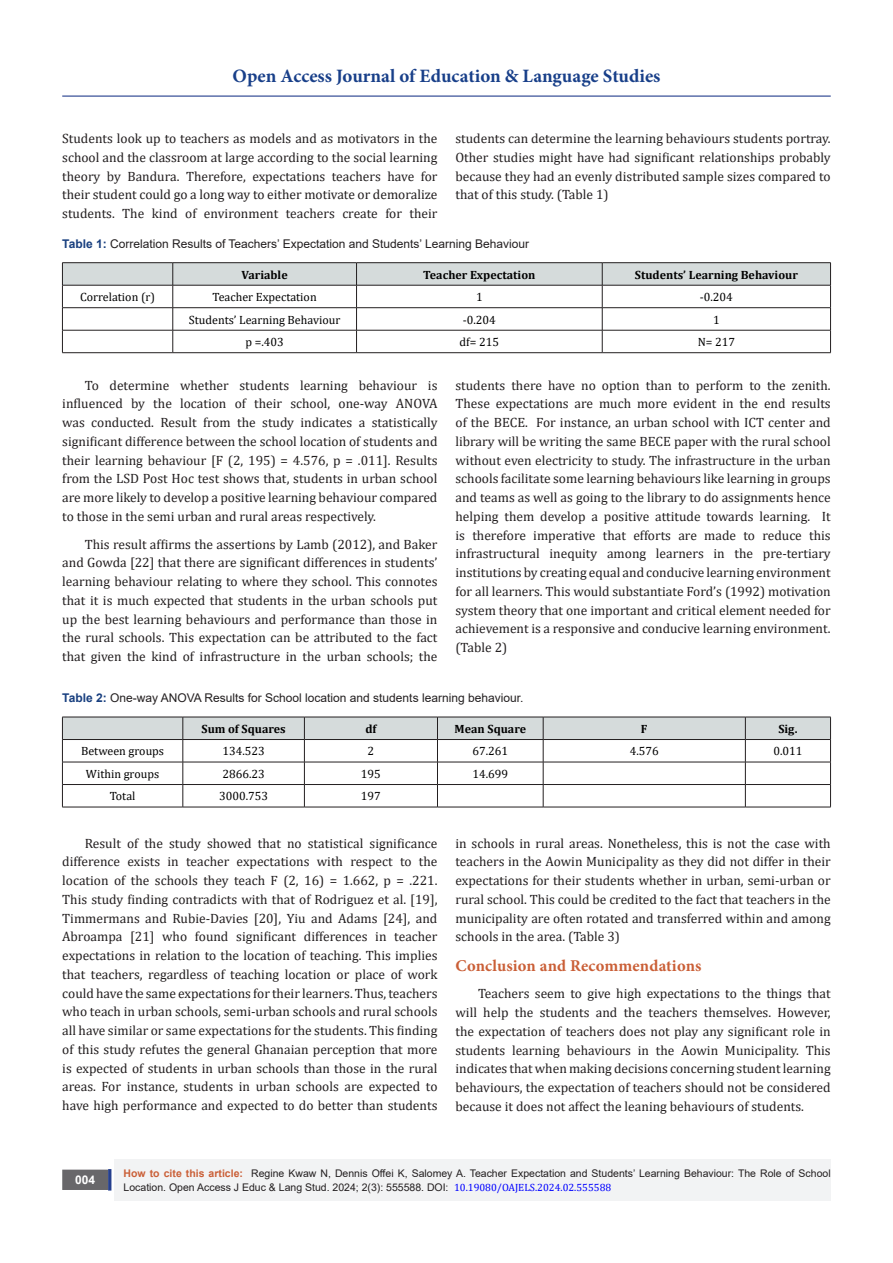
<style>
.page{position:relative;width:893px;height:1263px;background:#fff}
.page>*{position:absolute;margin:0;border:0;box-sizing:border-box;transform-origin:0 0}
.t1{font:700 18.9px "Minion Pro";color:#183f89}
.t2{font:700 16.5px "Minion Pro";letter-spacing:.01em;color:#ca5f37}
.t3{font:13.5px/18.8px "Cambria";color:#231f20;text-align:justify}
.t4{font:12px "Cambria";color:#000}
.t5{font:12px "Arial";color:#231f20}
.t6{font:700 12px "Cambria";color:#000}
.t7{font:700 12px "Arial";color:#fff}
.t8{font:10.5px/13.5px "Arial";color:#231f20}
.s1{font-weight:700;color:#183f7f}
.s2{font-weight:700;color:#ca5f37}
.s3{font-family:"Cambria";color:#00f}
</style>
<div class="page">
<div style="left:115px;top:1160px;width:716px;height:41px;background:#f2f3f4"></div>
<div style="left:63px;top:1170px;width:44px;height:19px;background:#68676a"></div>
<div style="left:62px;top:1169px;width:46px;height:21px;border:2px solid #68676a"></div>
<div style="left:108px;top:1169px;width:3px;height:21px;background:#253f8e;border:2px solid #253f8e"></div>
<hr style="left:62px;top:96px;width:769px;height:1px;background:#253f8e">
<hr style="left:62px;top:262px;width:111px;height:1px;background:#231f20">
<hr style="left:173px;top:262px;width:184px;height:1px;background:#231f20">
<hr style="left:357px;top:262px;width:245px;height:1px;background:#231f20">
<hr style="left:602px;top:262px;width:229px;height:1px;background:#231f20">
<svg style="left:62px;top:263px;width:769px;height:89px"></svg>
<hr style="left:62px;top:352px;width:111px;height:1px;background:#231f20">
<hr style="left:173px;top:352px;width:184px;height:1px;background:#231f20">
<hr style="left:357px;top:352px;width:245px;height:1px;background:#231f20">
<hr style="left:602px;top:352px;width:229px;height:1px;background:#231f20">
<svg style="left:62px;top:717px;width:769px;height:90px"></svg>
<hr style="left:62px;top:807px;width:121px;height:1px;background:#231f20">
<hr style="left:183px;top:807px;width:121px;height:1px;background:#231f20">
<hr style="left:304px;top:807px;width:133px;height:1px;background:#231f20">
<hr style="left:437px;top:807px;width:106px;height:1px;background:#231f20">
<hr style="left:543px;top:807px;width:202px;height:1px;background:#231f20">
<hr style="left:745px;top:807px;width:86px;height:1px;background:#231f20">
<h1 class="t1" style="left:232px;top:63px;width:430px">Open Access Journal of Education &amp; Language Studies</h1>
<p class="t3" style="left:62px;top:129px;width:377px">Students look up to teachers as models and as motivators in the school and the classroom at large according to the social learning theory by Bandura. Therefore, expectations teachers have for their student could go a long way to either motivate or demoralize students. The kind of environment teachers create for their</p>
<p class="t3" style="left:455px;top:129px;width:377px">students can determine the learning behaviours students portray.<br>Other studies might have had significant relationships probably because they had an evenly distributed sample sizes compared to that of this study. (Table 1)</p>
<p class="t5" style="left:62px;top:235px;width:468px"><span class="s1">Table 1:</span> Correlation Results of Teachers’ Expectation and Students’ Learning Behaviour</p>
<p class="t6" style="left:242px;top:266px;width:48px">Variable</p>
<p class="t6" style="left:423px;top:266px;width:114px">Teacher Expectation</p>
<p class="t6" style="left:635px;top:266px;width:164px">Students’ Learning Behaviour</p>
<p class="t4" style="left:80px;top:290px;width:77px">Correlation (r)</p>
<p class="t4" style="left:213px;top:290px;width:106px">Teacher Expectation</p>
<p class="t4" style="left:476px;top:290px;width:8px">1</p>
<p class="t4" style="left:700px;top:290px;width:35px">-0.204</p>
<p class="t4" style="left:189px;top:312px;width:153px">Students’ Learning Behaviour</p>
<p class="t4" style="left:463px;top:312px;width:35px">-0.204</p>
<p class="t4" style="left:713px;top:312px;width:8px">1</p>
<p class="t4" style="left:245px;top:335px;width:40px">p =.403</p>
<p class="t4" style="left:460px;top:335px;width:41px">df= 215</p>
<p class="t4" style="left:698px;top:335px;width:39px">N= 217</p>
<p class="t3" style="left:62px;top:376px;width:377px;text-indent:22px">To determine whether students learning behaviour is influenced by the location of their school, one-way ANOVA was conducted. Result from the study indicates a statistically significant difference between the school location of students and their learning behaviour [F (2, 195) = 4.576, p = .011]. Results from the LSD Post Hoc test shows that, students in urban school are more likely to develop a positive learning behaviour compared to those in the semi urban and rural areas respectively.</p>
<p class="t3" style="left:62px;top:535px;width:377px;text-indent:22px">This result affirms the assertions by Lamb (2012), and Baker and Gowda [22] that there are significant differences in students’ learning behaviour relating to where they school. This connotes that it is much expected that students in the urban schools put up the best learning behaviours and performance than those in the rural schools. This expectation can be attributed to the fact that given the kind of infrastructure in the urban schools; the</p>
<p class="t3" style="left:455px;top:376px;width:377px">students there have no option than to perform to the zenith.<br>These expectations are much more evident in the end results of the BECE. For instance, an urban school with ICT center and library will be writing the same BECE paper with the rural school without even electricity to study. The infrastructure in the urban schools facilitate some learning behaviours like learning in groups and teams as well as going to the library to do assignments hence helping them develop a positive attitude towards learning. It is therefore imperative that efforts are made to reduce this infrastructural inequity among learners in the pre-tertiary institutions by creating equal and conducive learning environment for all learners. This would substantiate Ford’s (1992) motivation system theory that one important and critical element needed for achievement is a responsive and conducive learning environment. (Table 2)</p>
<p class="t5" style="left:62px;top:689px;width:463px"><span class="s1">Table 2:</span> One-way ANOVA Results for School location and students learning behaviour.</p>
<p class="t6" style="left:201px;top:720px;width:86px">Sum of Squares</p>
<p class="t6" style="left:365px;top:720px;width:13px">df</p>
<p class="t6" style="left:455px;top:720px;width:73px">Mean Square</p>
<p class="t6" style="left:641px;top:720px;width:8px">F</p>
<p class="t6" style="left:778px;top:720px;width:21px">Sig.</p>
<p class="t4" style="left:81px;top:744px;width:84px">Between groups</p>
<p class="t4" style="left:222px;top:744px;width:44px">134.523</p>
<p class="t4" style="left:368px;top:744px;width:8px">2</p>
<p class="t4" style="left:472px;top:744px;width:37px">67.261</p>
<p class="t4" style="left:630px;top:744px;width:31px">4.576</p>
<p class="t4" style="left:773px;top:744px;width:31px">0.011</p>
<p class="t4" style="left:86px;top:767px;width:75px">Within groups</p>
<p class="t4" style="left:222px;top:767px;width:44px">2866.23</p>
<p class="t4" style="left:361px;top:767px;width:21px">195</p>
<p class="t4" style="left:472px;top:767px;width:37px">14.699</p>
<p class="t4" style="left:110px;top:789px;width:27px">Total</p>
<p class="t4" style="left:219px;top:789px;width:50px">3000.753</p>
<p class="t4" style="left:361px;top:789px;width:21px">197</p>
<p class="t3" style="left:62px;top:833px;width:377px;text-indent:22px">Result of the study showed that no statistical significance difference exists in teacher expectations with respect to the location of the schools they teach F (2, 16) = 1.662, p = .221.<br>This study finding contradicts with that of Rodriguez et al. [19], Timmermans and Rubie-Davies [20], Yiu and Adams [24], and Abroampa [21] who found significant differences in teacher expectations in relation to the location of teaching. This implies that teachers, regardless of teaching location or place of work could have the same expectations for their learners. Thus, teachers who teach in urban schools, semi-urban schools and rural schools all have similar or same expectations for the students. This finding of this study refutes the general Ghanaian perception that more is expected of students in urban schools than those in the rural areas. For instance, students in urban schools are expected to have high performance and expected to do better than students</p>
<p class="t3" style="left:455px;top:833px;width:377px">in schools in rural areas. Nonetheless, this is not the case with teachers in the Aowin Municipality as they did not differ in their expectations for their students whether in urban, semi-urban or rural school. This could be credited to the fact that teachers in the municipality are often rotated and transferred within and among schools in the area. (Table 3)</p>
<p class="t2" style="left:455px;top:954px;width:248px">Conclusion and Recommendations</p>
<p class="t3" style="left:455px;top:984px;width:377px;text-indent:22px">Teachers seem to give high expectations to the things that will help the students and the teachers themselves. However, the expectation of teachers does not play any significant role in students learning behaviours in the Aowin Municipality. This indicates that when making decisions concerning student learning behaviours, the expectation of teachers should not be considered because it does not affect the leaning behaviours of students.</p>
<p class="t7" style="left:75px;top:1171px;width:22px">004</p>
<p class="t8" style="left:124px;top:1167px;width:709px"><span class="s2">How to cite this article:</span> Regine Kwaw N, Dennis Offei K, Salomey A. Teacher Expectation and Students’ Learning Behaviour: The Role of School<br>Location. Open Access J Educ &amp; Lang Stud. 2024; 2(3): 555588. DOI: <span class="s3">10.19080/OAJELS.2024.02.555588</span></p>
</div>
